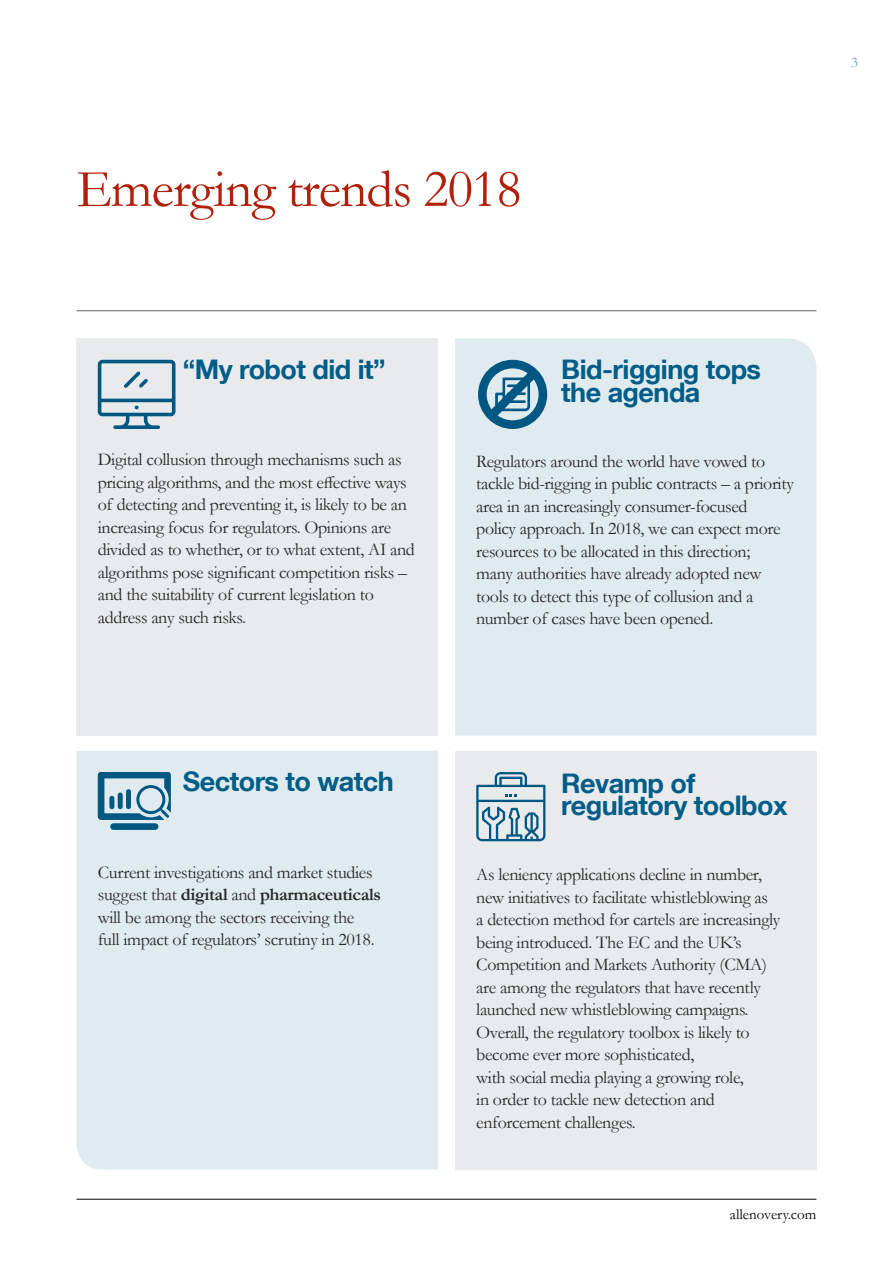
<style>
.page{position:relative;width:893px;height:1263px;background:#fff}
.page>*{position:absolute;margin:0;border:0;box-sizing:border-box;transform-origin:0 0}
.t1{font:54px "Garamond AO";letter-spacing:-.02em;color:#b12009}
.t2{font:700 27px/22.5px "Helvetica Neue LT Com";letter-spacing:-.02em;color:#005d87}
.t3{font:18px/22.5px "Garamond AO";letter-spacing:-.02em;color:#282827}
.t4{font:15px "Garamond AO";color:#000}
.t5{font:15px "Garamond AO";color:#63a2bc}
.s1{font-weight:700}
</style>
<div class="page">
<hr style="left:77px;top:310px;width:739px;height:1px;background:#646363">
<div style="left:77px;top:338px;width:361px;height:398px;background:#e8eaec"></div>
<div style="left:455px;top:338px;width:361px;height:398px;background:#e0ebf0"></div>
<div style="left:77px;top:751px;width:361px;height:418px;background:#e0ebf0"></div>
<div style="left:455px;top:751px;width:361px;height:418px;background:#e8eaec"></div>
<svg style="left:478px;top:360px;width:69px;height:69px;background:#6d9fb7"></svg>
<svg style="left:98px;top:360px;width:77px;height:69px"></svg>
<div style="left:110px;top:823px;width:48px;height:7px;background:#005782;border-radius:3px"></div>
<svg style="left:98px;top:772px;width:73px;height:48px;background:#73a3ba"></svg>
<svg style="left:476px;top:772px;width:69px;height:69px"></svg>
<hr style="left:77px;top:1199px;width:739px;height:1px;background:#000">
<h1 class="t1" style="left:77px;top:153px;width:446px">Emerging trends 2018</h1>
<h2 class="t2" style="left:183px;top:357px;width:204px">“My robot did it”</h2>
<h2 class="t2" style="left:561px;top:357px;width:201px">Bid-rigging tops the agenda</h2>
<p class="t3" style="left:98px;top:448px;width:319px">Digital collusion through mechanisms such as pricing algorithms, and the most effective ways of detecting and preventing it, is likely to be an increasing focus for regulators. Opinions are divided as to whether, or to what extent, AI and algorithms pose significant competition risks – and the suitability of current legislation to address any such risks.</p>
<p class="t3" style="left:476px;top:449px;width:319px">Regulators around the world have vowed to tackle bid-rigging in public contracts – a priority area in an increasingly consumer-focused<br>policy approach. In 2018, we can expect more resources to be allocated in this direction;<br>many authorities have already adopted new tools to detect this type of collusion and a number of cases have been opened.</p>
<p class="t5" style="left:851px;top:52px;width:9px">3</p>
<h2 class="t2" style="left:183px;top:770px;width:212px">Sectors to watch</h2>
<p class="t3" style="left:98px;top:860px;width:285px">Current investigations and market studies suggest that <span class="s1">digital</span> and <span class="s1">pharmaceuticals </span>will be among the sectors receiving the<br>full impact of regulators’ scrutiny in 2018.</p>
<h2 class="t2" style="left:561px;top:771px;width:228px">Revamp of regulatory toolbox</h2>
<p class="t3" style="left:476px;top:863px;width:306px">As leniency applications decline in number, new initiatives to facilitate whistleblowing as<br>a detection method for cartels are increasingly being introduced. The EC and the UK’s Competition and Markets Authority (CMA) are among the regulators that have recently launched new whistleblowing campaigns.<br>Overall, the regulatory toolbox is likely to become ever more sophisticated,<br>with social media playing a growing role,<br>in order to tackle new detection and enforcement challenges.</p>
<p class="t4" style="left:730px;top:1204px;width:88px">allenovery.com</p>
</div>
